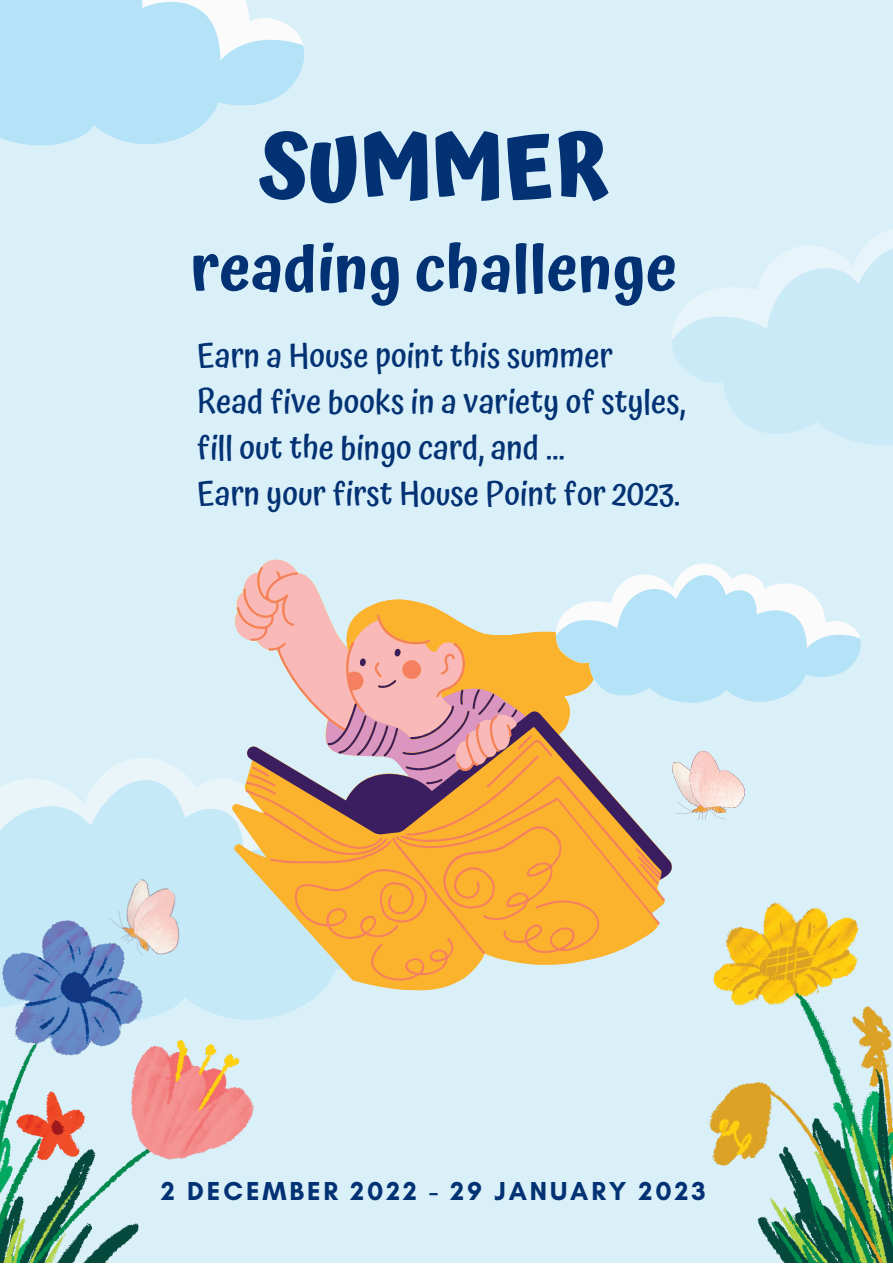
<style>
.page{position:relative;width:893px;height:1264px;background:#fff}
.page>*{position:absolute;margin:0;border:0;box-sizing:border-box;transform-origin:0 0}
.t1{font:700 85.2px "Atma";color:#023273}
.t2{font:600 63.45px "Atma";color:#023273}
.t3{font:500 33.15px/46px "Atma";color:#023273}
.t4{font:700 26.4px "Glacial Indifference";letter-spacing:.11em;color:#023273}
</style>
<div class="page">
<div style="left:0;top:0;width:892px;height:1262px;background:#daf0f9"></div>
<img style="left:708px;top:902px;width:184px;height:360px">
<svg style="left:101px;top:758px;width:86px;height:19px;fill:#eaf5fa"></svg>
<svg style="left:0;top:777px;width:427px;height:243px;fill:#c6e9f8"></svg>
<img style="left:0;top:920px;width:253px;height:342px">
<svg style="left:232px;top:602px;width:229px;height:388px"></svg>
<svg style="left:237px;top:566px;width:427px;height:414px"></svg>
<img style="left:102px;top:870px;width:100px;height:100px">
<img style="left:672px;top:751px;width:72px;height:68px">
<svg style="left:553px;top:563px;width:308px;height:140px"></svg>
<svg style="left:0;top:0;width:304px;height:146px"></svg>
<svg style="left:868px;top:230px;width:24px;height:14px"></svg>
<svg style="left:672px;top:244px;width:220px;height:201px"></svg>
<h1 class="t1" style="left:260px;top:117px;width:350px">SUMMER</h1>
<h2 class="t2" style="left:190px;top:231px;width:488px">reading challenge</h2>
<p class="t3" style="left:197px;top:332px;width:490px">Earn a House point this summer Read five books in a variety of styles, fill out the bingo card, and ...<br>Earn your first House Point for 2023.</p>
<p class="t4" style="left:161px;top:1174px;width:546px">2 DECEMBER 2022 - 29 JANUARY 2023</p>
</div>
